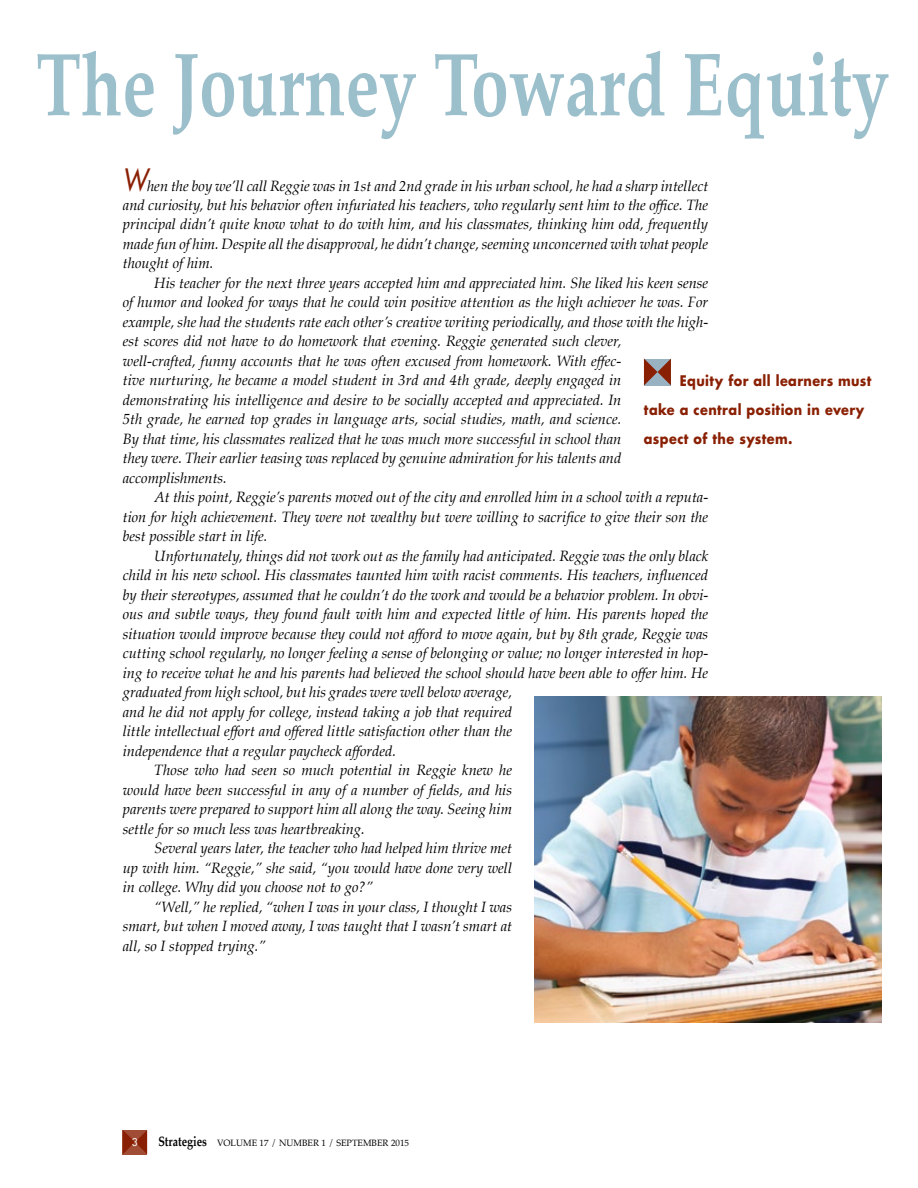
<style>
.page{position:relative;width:918px;height:1188px;background:#fff}
.page>*{position:absolute;margin:0;border:0;box-sizing:border-box;transform-origin:0 0}
.t1{font:700 90px "Palatino";color:#9cbfcc;scale:.75 1}
.t2{font:italic 14.7px/19.5px "Palatino";color:#000;text-align:justify}
.t3{font:700 14.25px/29.2px "Futura";letter-spacing:.03em;color:#8a2003;scale:.9 1}
.t4{font:10.5px "Futura";color:#fff}
.t5{font:9px "Palatino";color:#000}
.s1{font-family:"Futura";font-size:30px;color:#8a2003}
.s2{font-weight:700;font-size:13.5px}
</style>
<div class="page">
<svg style="left:123px;top:1130px;width:24px;height:24px"></svg>
<svg style="left:644px;top:359px;width:27px;height:27px"></svg>
<img style="left:535px;top:697px;width:347px;height:326px">
<h1 class="t1" style="left:36px;top:8px;width:1139px">The Journey Toward Equity</h1>
<p class="t2" style="left:123px;top:175px;width:587px"><span class="s1">W</span>hen the boy we’ll call Reggie was in 1st and 2nd grade in his urban school, he had a sharp intellect and curiosity, but his behavior often infuriated his teachers, who regularly sent him to the office. The principal didn’t quite know what to do with him, and his classmates, thinking him odd, frequently made fun of him. Despite all the disapproval, he didn’t change, seeming unconcerned with what people thought of him.</p>
<p class="t2" style="left:123px;top:273px;width:587px;text-align:left;text-indent:32px">His teacher for the next three years accepted him and appreciated him. She liked his keen sense of humor and looked for ways that he could win positive attention as the high achiever he was. For example, she had the students rate each other’s creative writing periodically, and those with the high&shy;est scores did not have to do homework that evening. Reggie generated such clever,<br>well-crafted, funny accounts that he was often excused from homework. With effec-<br>tive nurturing, he became a model student in 3rd and 4th grade, deeply engaged in demonstrating his intelligence and desire to be socially accepted and appreciated. In<br>5th grade, he earned top grades in language arts, social studies, math, and science.<br>By that time, his classmates realized that he was much more successful in school than<br>they were. Their earlier teasing was replaced by genuine admiration for his talents and accomplishments.</p>
<p class="t2" style="left:123px;top:487px;width:587px;text-indent:32px">At this point, Reggie’s parents moved out of the city and enrolled him in a school with a reputa&shy;tion for high achievement. They were not wealthy but were willing to sacrifice to give their son the best possible start in life.</p>
<p class="t2" style="left:154px;top:546px;width:555px">Unfortunately, things did not work out as the family had anticipated. Reggie was the only black</p>
<p class="t2" style="left:123px;top:565px;width:587px">child in his new school. His classmates taunted him with racist comments. His teachers, influenced</p>
<p class="t2" style="left:123px;top:585px;width:587px">by their stereotypes, assumed that he couldn’t do the work and would be a behavior problem. In obvi-</p>
<p class="t2" style="left:123px;top:604px;width:587px">ous and subtle ways, they found fault with him and expected little of him. His parents hoped the</p>
<p class="t2" style="left:123px;top:624px;width:587px">situation would improve because they could not afford to move again, but by 8th grade, Reggie was</p>
<p class="t2" style="left:123px;top:643px;width:587px">cutting school regularly, no longer feeling a sense of belonging or value; no longer interested in hop-</p>
<p class="t2" style="left:123px;top:663px;width:587px">ing to receive what he and his parents had believed the school should have been able to offer him. He</p>
<p class="t2" style="left:123px;top:682px;width:391px">graduated from high school, but his grades were well below average,</p>
<p class="t2" style="left:123px;top:702px;width:391px">and he did not apply for college, instead taking a job that required</p>
<p class="t2" style="left:123px;top:721px;width:391px">little intellectual effort and offered little satisfaction other than the</p>
<p class="t2" style="left:123px;top:741px;width:275px">independence that a regular paycheck afforded.</p>
<p class="t2" style="left:154px;top:760px;width:359px">Those who had seen so much potential in Reggie knew he</p>
<p class="t2" style="left:123px;top:780px;width:391px">would have been successful in any of a number of fields, and his</p>
<p class="t2" style="left:123px;top:799px;width:391px">parents were prepared to support him all along the way. Seeing him</p>
<p class="t2" style="left:123px;top:819px;width:244px">settle for so much less was heartbreaking.</p>
<p class="t2" style="left:154px;top:838px;width:359px">Several years later, the teacher who had helped him thrive met</p>
<p class="t2" style="left:123px;top:858px;width:391px">up with him. “Reggie,” she said, “you would have done very well</p>
<p class="t2" style="left:123px;top:877px;width:252px">in college. Why did you choose not to go?”</p>
<p class="t2" style="left:154px;top:897px;width:359px">“Well,” he replied, “when I was in your class, I thought I was</p>
<p class="t2" style="left:123px;top:916px;width:391px">smart, but when I moved away, I was taught that I wasn’t smart at</p>
<p class="t2" style="left:123px;top:936px;width:144px">all, so I stopped trying.”</p>
<p class="t3" style="left:644px;top:365px;width:254px;text-indent:36px">Equity for all learners must take a central position in every aspect of the system.</p>
<p class="t4" style="left:132px;top:1135px;width:8px">3</p>
<p class="t5" style="left:158px;top:1135px;width:252px"><span class="s2">Strategies</span> VOLUME 17 / NUMBER 1 / SEPTEMBER 2015</p>
</div>
